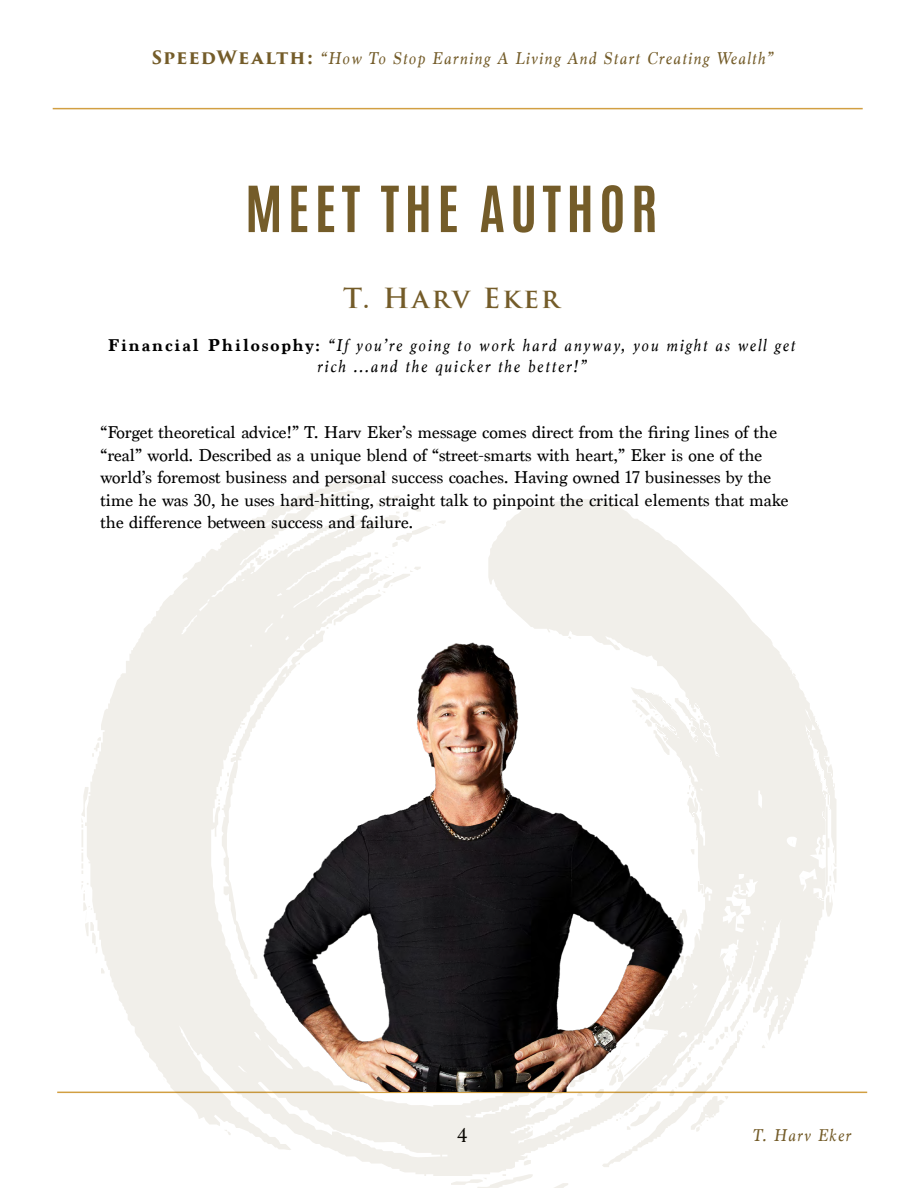
<style>
.page{position:relative;width:918px;height:1188px;background:#fff}
.page>*{position:absolute;margin:0;border:0;box-sizing:border-box;transform-origin:0 0}
.t1{font:700 54px "Antonio";letter-spacing:.1em;color:#745c29}
.t2{font:700 27px "Trajan Pro";letter-spacing:.09em;color:#745c29}
.t3{font:21px "Marion";color:#000}
.t4{font:18px/22.5px "Marion";color:#000}
.t5{font:italic 18px/21.6px "Marion";letter-spacing:.1em;color:#000;text-align:center}
.t6{font:italic 18px "Marion";letter-spacing:.075em;color:#745c29}
.s1{font-family:"Trajan Pro 3";font-weight:700;font-style:normal}
.s2{font-weight:700;font-style:normal}
</style>
<div class="page">
<hr style="left:57px;top:1092px;width:810px;height:1px;background:#d29f42">
<hr style="left:53px;top:108px;width:810px;height:1px;background:#d29f42">
<svg style="left:81px;top:472px;width:756px;height:716px"></svg>
<img style="left:254px;top:622px;width:434px;height:470px">
<p class="t6" style="left:152px;top:47px;width:623px"><span class="s1">SpeedWealth:</span> “How To Stop Earning A Living And Start Creating Wealth”</p>
<h1 class="t1" style="left:245px;top:168px;width:414px">MEET THE AUTHOR</h1>
<h2 class="t2" style="left:343px;top:281px;width:218px">T. Harv Eker</h2>
<p class="t5" style="left:108px;top:334px;width:689px"><span class="s2">Financial Philosophy:</span> “If you’re going to work hard anyway, you might as well get rich ...and the quicker the better!”</p>
<p class="t4" style="left:100px;top:421px;width:690px">“Forget theoretical advice!” T. Harv Eker’s message comes direct from the firing lines of the “real” world. Described as a unique blend of “street-smarts with heart,” Eker is one of the world’s foremost business and personal success coaches. Having owned 17 businesses by the time he was 30, he uses hard-hitting, straight talk to pinpoint the critical elements that make the difference between success and failure.</p>
<p class="t3" style="left:457px;top:1123px;width:12px">4</p>
<p class="t6" style="left:753px;top:1124px;width:100px">T. Harv Eker</p>
</div>
